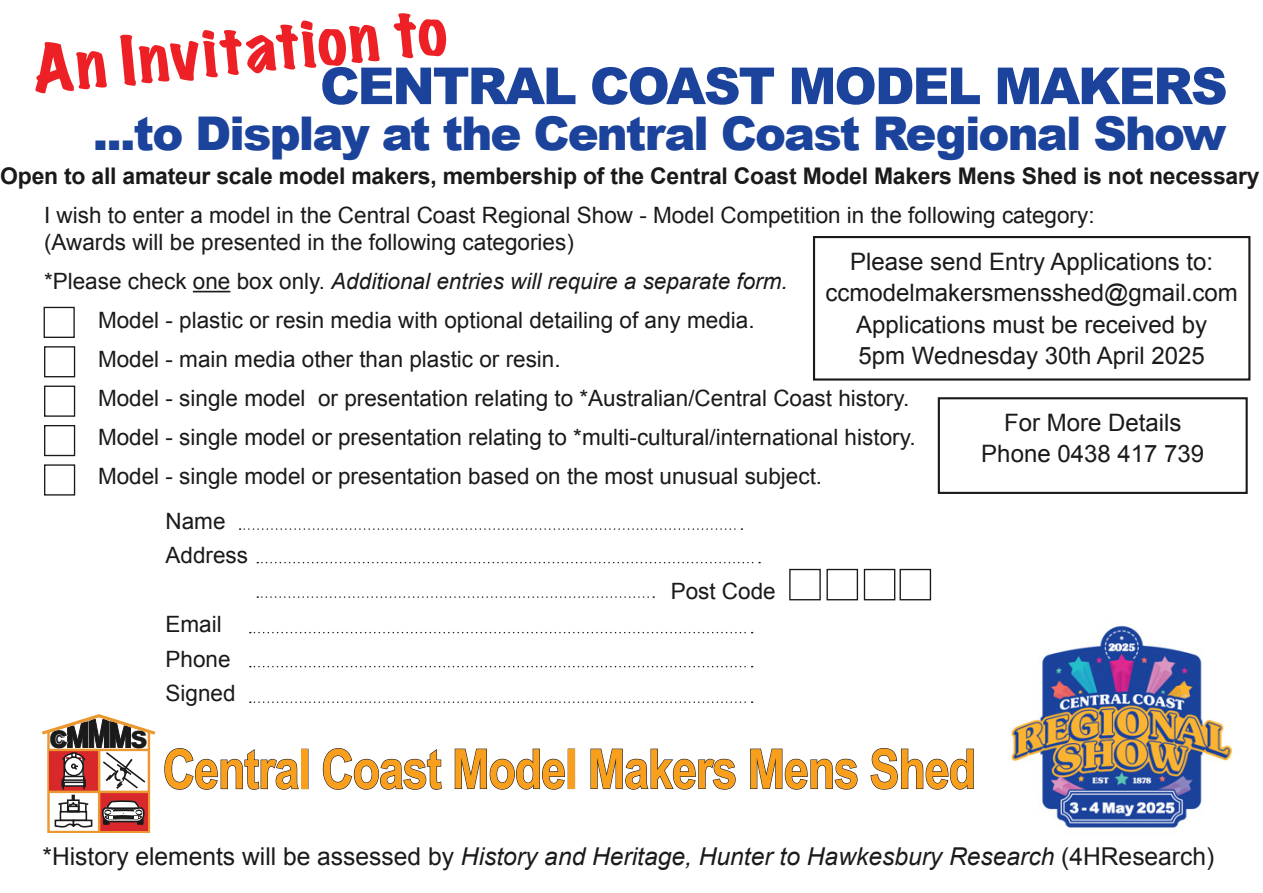
<style>
.page{position:relative;width:1263px;height:893px;background:#fff}
.page>*{position:absolute;margin:0;border:0;box-sizing:border-box;transform-origin:0 0}
.t1{font:expanded 60px "Marker Felt";color:#ed2025}
.t2{font:700 54.75px "Arial Narrow";letter-spacing:-.02em;color:#f99f1e}
.t3{font:900 51px "Arial";letter-spacing:-.04em;color:#1b439c}
.t4{font:900 46.5px "Arial";letter-spacing:-.04em;color:#1b439c}
.t5{font:700 45.9px/39px "Arial Narrow";letter-spacing:-.02em;color:#f99f1e}
.t6{font:900 29.1px "Arial";color:#1a1a1a}
.t7{font:italic 24.6px "Arial";color:#1a1a1a}
.t8{font:900 24.3px "Arial";color:#1a1a1a}
.t9{font:24px/31.5px "Arial";color:#1a1a1a}
.t10{font:700 22.95px "Arial";letter-spacing:-.01em;color:#1a1a1a}
.t11{font:22.5px "Arial";color:#1a1a1a}
.t12{font:italic 22.5px "Arial";color:#1a1a1a}
.t13{font:11.7px "Arial";color:#1a1a1a}
.s1{font-style:normal}
</style>
<div class="page">
<img style="left:1010px;top:625px;width:223px;height:203px">
<hr style="left:193px;top:291px;width:37px;height:1px;background:#1a1a1a">
<div style="left:44px;top:307px;width:31px;height:31px;border:1px solid #1a1a1a"></div>
<svg style="left:42px;top:714px;width:114px;height:118px"></svg>
<svg style="left:250px;top:701px;width:503px;height:2px"></svg>
<div style="left:899px;top:569px;width:32px;height:31px;border:1px solid #1a1a1a"></div>
<div style="left:864px;top:569px;width:31px;height:31px;border:1px solid #1a1a1a"></div>
<div style="left:826px;top:569px;width:32px;height:31px;border:1px solid #1a1a1a"></div>
<svg style="left:240px;top:528px;width:502px;height:2px"></svg>
<svg style="left:257px;top:562px;width:503px;height:1px"></svg>
<svg style="left:257px;top:596px;width:397px;height:2px"></svg>
<svg style="left:250px;top:632px;width:503px;height:1px"></svg>
<svg style="left:250px;top:666px;width:503px;height:1px"></svg>
<div style="left:789px;top:569px;width:32px;height:31px;border:1px solid #1a1a1a"></div>
<div style="left:44px;top:346px;width:31px;height:31px;border:1px solid #1a1a1a"></div>
<div style="left:44px;top:386px;width:31px;height:31px;border:1px solid #1a1a1a"></div>
<div style="left:44px;top:425px;width:31px;height:31px;border:1px solid #1a1a1a"></div>
<div style="left:44px;top:464px;width:31px;height:32px;border:1px solid #1a1a1a"></div>
<svg style="left:164px;top:748px;width:135px;height:42px"></svg>
<div style="left:301px;top:749px;width:7px;height:40px;border:1px solid #231f20"></div>
<svg style="left:322px;top:748px;width:120px;height:42px"></svg>
<svg style="left:454px;top:748px;width:111px;height:42px"></svg>
<div style="left:568px;top:749px;width:7px;height:40px;border:1px solid #231f20"></div>
<svg style="left:590px;top:748px;width:146px;height:42px"></svg>
<svg style="left:750px;top:748px;width:108px;height:42px"></svg>
<svg style="left:870px;top:748px;width:104px;height:42px"></svg>
<div style="left:813px;top:236px;width:437px;height:145px;border:2px solid #1a1a1a"></div>
<div style="left:938px;top:397px;width:310px;height:97px;border:2px solid #1a1a1a"></div>
<p class="t1" style="left:30px;top:37px;width:416px;rotate:-5deg">An Invitation to</p>
<p class="t3" style="left:320px;top:48px;width:909px">CENTRAL COAST MODEL MAKERS</p>
<p class="t4" style="left:93px;top:99px;width:1135px">...to Display at the Central Coast Regional Show</p>
<p class="t10" style="left:0;top:164px;width:1261px">Open to all amateur scale model makers, membership of the Central Coast Model Makers Mens Shed is not necessary</p>
<p class="t11" style="left:44px;top:203px;width:1052px">I wish to enter a model in the Central Coast Regional Show - Model Competition in the following category:</p>
<p class="t11" style="left:44px;top:230px;width:531px">(Awards will be presented in the following categories)</p>
<p class="t12" style="left:44px;top:269px;width:745px"><span class="s1">*Please check one box only.</span> Additional entries will require a separate form.</p>
<p class="t11" style="left:98px;top:308px;width:658px">Model - plastic or resin media with optional detailing of any media.</p>
<p class="t11" style="left:98px;top:347px;width:464px">Model - main media other than plastic or resin.</p>
<p class="t11" style="left:98px;top:386px;width:813px">Model - single model or presentation relating to *Australian/Central Coast history.</p>
<p class="t11" style="left:98px;top:425px;width:819px">Model - single model or presentation relating to *multi-cultural/international history.</p>
<p class="t11" style="left:98px;top:464px;width:726px">Model - single model or presentation based on the most unusual subject.</p>
<p class="t9" style="left:850px;top:246px;width:364px">Please send Entry Applications to:</p>
<p class="t9" style="left:825px;top:277px;width:414px">ccmodelmakersmensshed@gmail.com</p>
<p class="t9" style="left:856px;top:309px;width:352px">Applications must be received by<br>5pm Wednesday 30th April 2025</p>
<p class="t9" style="left:981px;top:407px;width:224px;text-align:center">For More Details<br>Phone 0438 417 739</p>
<p class="t11" style="left:166px;top:508px;width:62px">Name</p>
<p class="t11" style="left:166px;top:543px;width:84px">Address</p>
<p class="t11" style="left:166px;top:612px;width:58px">Email</p>
<p class="t11" style="left:166px;top:646px;width:67px">Phone</p>
<p class="t11" style="left:166px;top:681px;width:72px">Signed</p>
<p class="t11" style="left:671px;top:579px;width:107px">Post Code</p>
<p class="t8" style="left:49px;top:721px;width:20px">C<sup>C</sup></p>
<p class="t5" style="left:156px;top:732px;width:440px;text-indent:-26px"><sup>S</sup> Central Coast<br>Model Makers Mens Shed</p>
<p class="t6" style="left:35px;top:733px;width:24px">C<sup>C</sup></p>
<p class="t2" style="left:132px;top:737px;width:845px"><sup>S</sup> Central Coast Model Makers Mens Shed</p>
<p class="t13" style="left:163px;top:844px;width:191px">President: Peter Rea - 0438 417 739</p>
<p class="t13" style="left:372px;top:844px;width:206px">Secretary: Ron Thomas - 0418 290 522</p>
<p class="t7" style="left:43px;top:843px;width:1173px"><span class="s1">*History elements will be assessed by</span> History and Heritage, Hunter to Hawkesbury Research <span class="s1">(4HResearch)</span></p>
</div>
